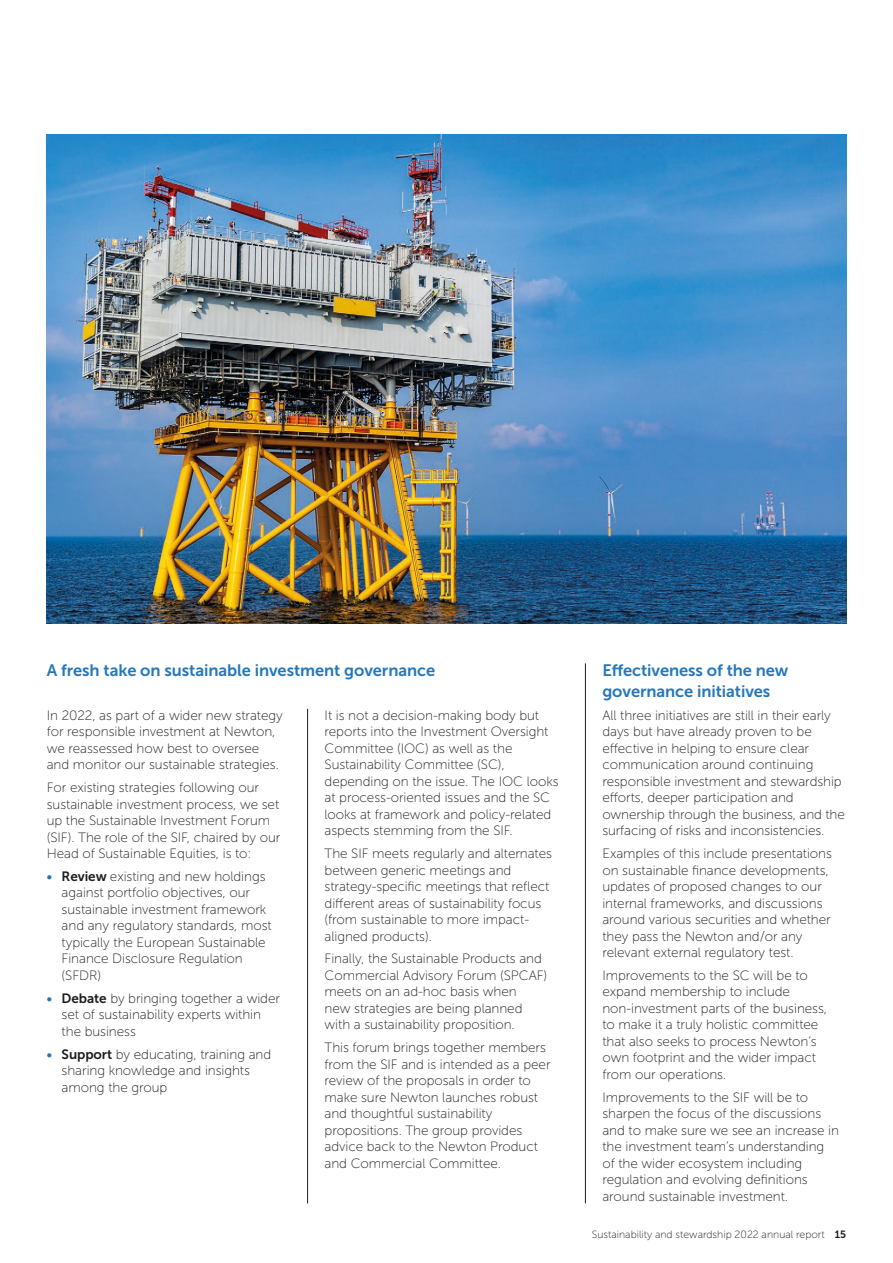
<style>
.page{position:relative;width:893px;height:1263px;background:#fff}
.page>*{position:absolute;margin:0;border:0;box-sizing:border-box;transform-origin:0 0}
.t1{font:16.5px/21px "Museo Sans 700";letter-spacing:-.005em;color:#2477bc}
.t2{font:13.5px/16.5px "Museo Sans 100";letter-spacing:-.005em;color:#1d1d1b}
.t3{font:10.5px "Museo Sans 100";color:#1d1d1b}
.s1{font-family:"Museo Sans 700";font-size:12.75px;color:#2477bc}
.s2{font-family:"Museo Sans 700"}
</style>
<div class="page">
<hr style="left:307px;top:709px;width:1px;height:494px;background:#1d1d1b">
<hr style="left:585px;top:663px;width:1px;height:540px;background:#1d1d1b">
<img style="left:47px;top:134px;width:799px;height:489px">
<p class="t1" style="left:47px;top:659px;width:390px">A fresh take on sustainable investment governance</p>
<p class="t2" style="left:47px;top:707px;width:237px">In 2022, as part of a wider new strategy for responsible investment at Newton, we reassessed how best to oversee and monitor our sustainable strategies.</p>
<p class="t2" style="left:47px;top:779px;width:235px">For existing strategies following our sustainable investment process, we set up the Sustainable Investment Forum (SIF). The role of the SIF, chaired by our Head of Sustainable Equities, is to:</p>
<p class="t2" style="left:62px;top:868px;width:212px;text-indent:-15px"><span class="s1">•</span> <span class="s2">Review</span> existing and new holdings against portfolio objectives, our sustainable investment framework and any regulatory standards, most typically the European Sustainable<br>Finance Disclosure Regulation (SFDR)</p>
<p class="t2" style="left:62px;top:990px;width:220px;text-indent:-15px"><span class="s1">•</span> <span class="s2">Debate</span> by bringing together a wider set of sustainability experts within the business</p>
<p class="t2" style="left:62px;top:1046px;width:211px;text-indent:-15px"><span class="s1">•</span> <span class="s2">Support</span> by educating, training and sharing knowledge and insights among the group</p>
<p class="t2" style="left:325px;top:707px;width:236px">It is not a decision-making body but reports into the Investment Oversight Committee (IOC) as well as the Sustainability Committee (SC), depending on the issue. The IOC looks at process-oriented issues and the SC looks at framework and policy-related aspects stemming from the SIF.</p>
<p class="t2" style="left:325px;top:845px;width:229px">The SIF meets regularly and alternates between generic meetings and strategy-specific meetings that reflect different areas of sustainability focus (from sustainable to more impact&shy;aligned products).</p>
<p class="t2" style="left:325px;top:951px;width:224px">Finally, the Sustainable Products and Commercial Advisory Forum (SPCAF) meets on an ad-hoc basis when<br>new strategies are being planned with a sustainability proposition.</p>
<p class="t2" style="left:325px;top:1039px;width:227px">This forum brings together members from the SIF and is intended as a peer review of the proposals in order to make sure Newton launches robust and thoughtful sustainability propositions. The group provides advice back to the Newton Product and Commercial Committee.</p>
<p class="t1" style="left:602px;top:659px;width:188px">Effectiveness of the new governance initiatives</p>
<p class="t2" style="left:602px;top:707px;width:244px">All three initiatives are still in their early days but have already proven to be effective in helping to ensure clear communication around continuing responsible investment and stewardship efforts, deeper participation and ownership through the business, and the surfacing of risks and inconsistencies.</p>
<p class="t2" style="left:602px;top:845px;width:231px">Examples of this include presentations on sustainable finance developments, updates of proposed changes to our internal frameworks, and discussions around various securities and whether they pass the Newton and/or any relevant external regulatory test.</p>
<p class="t2" style="left:602px;top:967px;width:226px">Improvements to the SC will be to expand membership to include non-investment parts of the business, to make it a truly holistic committee that also seeks to process Newton’s own footprint and the wider impact from our operations.</p>
<p class="t2" style="left:602px;top:1089px;width:238px">Improvements to the SIF will be to sharpen the focus of the discussions and to make sure we see an increase in the investment team’s understanding of the wider ecosystem including regulation and evolving definitions around sustainable investment.</p>
<p class="t3" style="left:592px;top:1229px;width:256px">Sustainability and stewardship 2022 annual report <span class="s2">15</span></p>
</div>
